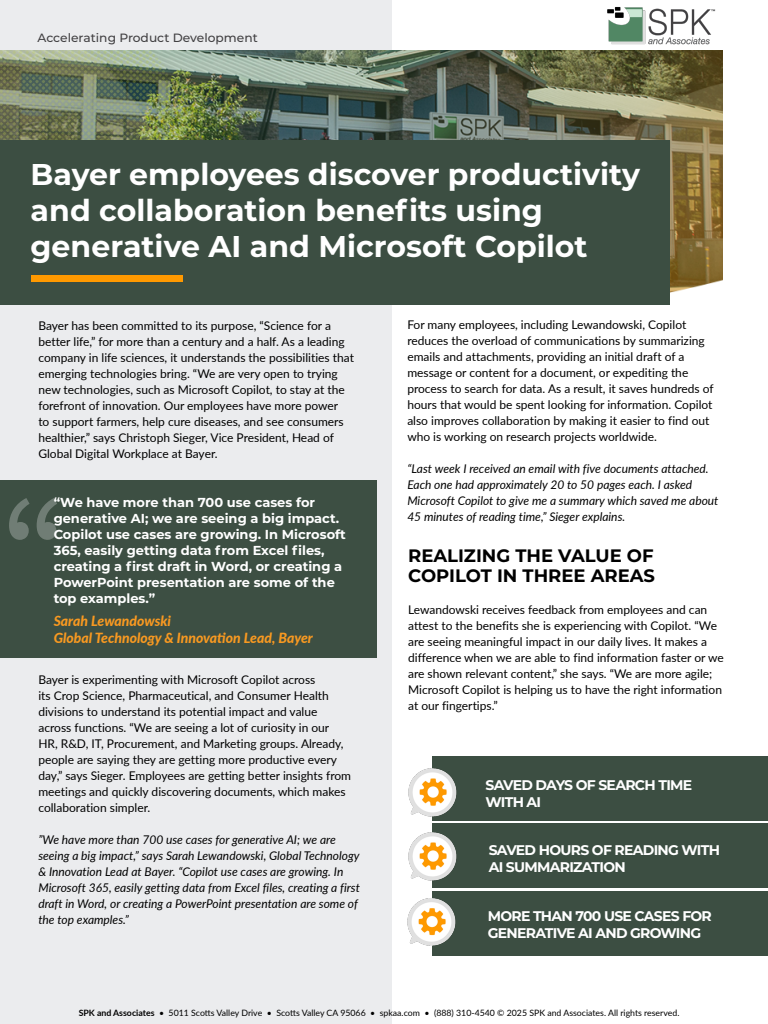
<style>
.page{position:relative;width:768px;height:1024px;background:#fff}
.page>*{position:absolute;margin:0;border:0;box-sizing:border-box;transform-origin:0 0}
.t1{font:120px "Source Code Pro";color:#fff}
.t2{font:700 30px/36px "Montserrat";color:#fff}
.t3{font:700 18px/20px "Montserrat";color:#000}
.t4{font:700 14px/16.8px "Montserrat";letter-spacing:-.05em;color:#fff}
.t5{font:italic 800 14px/16.8px "Lato";color:#f89921}
.t6{font:700 13px/16px "Montserrat";color:#fff}
.t7{font:12px/16px "Lato";color:#000}
.t8{font:italic 12px/16px "Lato";color:#000}
.t9{font:500 12px "Montserrat";color:#414042}
.t10{font:8.8px "Lato";color:#000}
.s1{font-weight:700}
</style>
<div class="page">
<div style="left:0;top:0;width:392px;height:1024px;background:#ebecee"></div>
<img style="left:0;top:50px;width:722px;height:243px">
<div style="left:0;top:140px;width:670px;height:165px;background:#3c4e42"></div>
<div style="left:31px;top:275px;width:152px;height:7px;background:#f90"></div>
<div style="left:433px;top:756px;width:335px;height:64px;background:#3c4e42"></div>
<div style="left:433px;top:824px;width:335px;height:64px;background:#3c4e42"></div>
<div style="left:433px;top:892px;width:335px;height:64px;background:#3c4e42"></div>
<img style="left:408px;top:756px;width:49px;height:64px">
<img style="left:408px;top:820px;width:64px;height:72px">
<img style="left:407px;top:886px;width:64px;height:70px">
<div style="left:0;top:480px;width:376px;height:178px;background:#3d4f43"></div>
<img style="left:607px;top:7px;width:109px;height:38px">
<p class="t9" style="left:38px;top:29px;width:222px">Accelerating Product Development</p>
<h2 class="t2" style="left:31px;top:155px;width:611px">Bayer employees discover productivity and collaboration benefits using generative AI and Microsoft Copilot</h2>
<p class="t7" style="left:38px;top:317px;width:317px">Bayer has been committed to its purpose, “Science for a better life,” for more than a century and a half. As a leading company in life sciences, it understands the possibilities that emerging technologies bring. “We are very open to trying new technologies, such as Microsoft Copilot, to stay at the forefront of innovation. Our employees have more power<br>to support farmers, help cure diseases, and see consumers healthier,” says Christoph Sieger, Vice President, Head of Global Digital Workplace at Bayer.</p>
<h1 class="t1" style="left:-2px;top:455px;width:74px">“</h1>
<p class="t6" style="left:54px;top:494px;width:294px">“We have more than 700 use cases for generative AI; we are seeing a big impact.<br>Copilot use cases are growing. In Microsoft 365, easily getting data from Excel files, creating a first draft in Word, or creating a PowerPoint presentation are some of the top examples.”</p>
<p class="t5" style="left:54px;top:612px;width:261px">Sarah Lewandowski<br>Global Technology &amp; Innovation Lead, Bayer</p>
<p class="t7" style="left:38px;top:671px;width:314px">Bayer is experimenting with Microsoft Copilot across<br>its Crop Science, Pharmaceutical, and Consumer Health divisions to understand its potential impact and value across functions. “We are seeing a lot of curiosity in our HR, R&amp;D, IT, Procurement, and Marketing groups. Already, people are saying they are getting more productive every day,” says Sieger. Employees are getting better insights from meetings and quickly discovering documents, which makes collaboration simpler.</p>
<p class="t8" style="left:38px;top:831px;width:323px">”We have more than 700 use cases for generative AI; we are seeing a big impact,” says Sarah Lewandowski, Global Technology &amp; Innovation Lead at Bayer. “Copilot use cases are growing. In Microsoft 365, easily getting data from Excel files, creating a first draft in Word, or creating a PowerPoint presentation are some of the top examples.”</p>
<p class="t7" style="left:407px;top:316px;width:308px">For many employees, including Lewandowski, Copilot reduces the overload of communications by summarizing emails and attachments, providing an initial draft of a message or content for a document, or expediting the process to search for data. As a result, it saves hundreds of hours that would be spent looking for information. Copilot also improves collaboration by making it easier to find out who is working on research projects worldwide.</p>
<p class="t8" style="left:407px;top:460px;width:313px">“Last week I received an email with five documents attached.<br>Each one had approximately 20 to 50 pages each. I asked Microsoft Copilot to give me a summary which saved me about 45 minutes of reading time,” Sieger explains.</p>
<h3 class="t3" style="left:408px;top:545px;width:248px">REALIZING THE VALUE OF<br>COPILOT IN THREE AREAS</h3>
<p class="t7" style="left:408px;top:602px;width:317px">Lewandowski receives feedback from employees and can attest to the benefits she is experiencing with Copilot. “We are seeing meaningful impact in our daily lives. It makes a difference when we are able to find information faster or we are shown relevant content,” she says. “We are more agile; Microsoft Copilot is helping us to have the right information at our fingertips.”</p>
<p class="t4" style="left:486px;top:776px;width:208px">SAVED DAYS OF SEARCH TIME<br>WITH AI</p>
<p class="t4" style="left:489px;top:841px;width:233px">SAVED HOURS OF READING WITH<br>AI SUMMARIZATION</p>
<p class="t4" style="left:488px;top:907px;width:226px">MORE THAN 700 USE CASES FOR<br>GENERATIVE AI AND GROWING</p>
<p class="t10" style="left:79px;top:1006px;width:602px"><span class="s1">SPK and Associates</span> • 5011 Scotts Valley Drive • Scotts Valley CA 95066 • spkaa.com • (888) 310-4540 © 2025 SPK and Associates. All rights reserved.</p>
</div>
